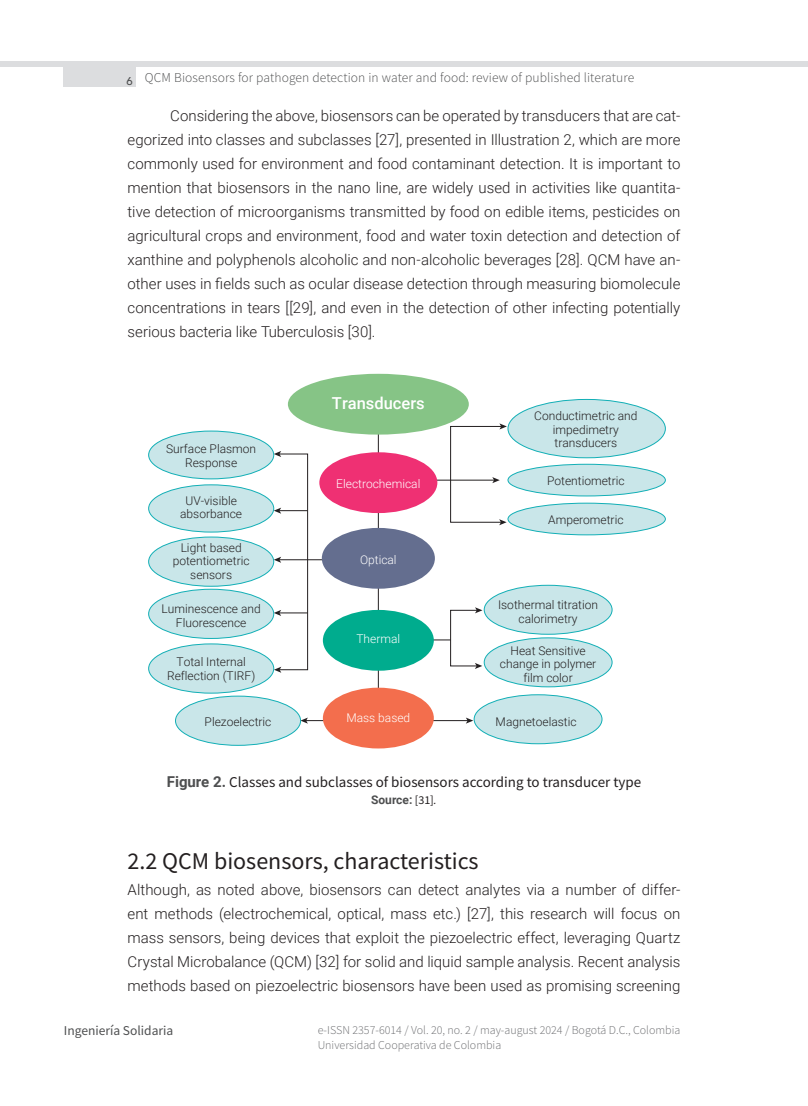
<style>
.page{position:relative;width:808px;height:1106px;background:#fff}
.page>*{position:absolute;margin:0;border:0;box-sizing:border-box;transform-origin:0 0}
.t2-despuesdet1{font:24px "Source Sans Pro";color:#231f20}
.t1{font:500 16.5px "Roboto";color:#fff}
.Texto{font:300 15px/24px "Roboto";color:#231f20;text-align:justify}
.Primer_párrafo{font:300 15px/24px "Roboto";color:#231f20;text-align:justify}
.FIGURA-titulo{font:15px "Source Sans Pro";color:#231f20}
.t2{font:300 13.5px "Source Sans Pro";letter-spacing:.01em;color:#4e4f50}
.t3{font:13.5px "Source Sans Pro";color:#4e4f50}
.t4{font:300 12px/13.5px "Roboto";color:#231f20;text-align:center}
.t5{font:300 12px/14.4px "Source Sans Pro";color:#6c6d70}
.t6{font:300 12px "Roboto";color:#fff}
.FIGURA-fuente{font:700 12px "Roboto";color:#4e4f50}
.s1{font-family:"Roboto";font-weight:700;color:#4e4f50}
.s2{font-family:"Source Sans Pro";font-weight:400;color:#231f20}
.s3{font-family:"Source Sans Pro";font-weight:400;font-style:italic;color:#231f20}
</style>
<div class="page">
<div style="left:0;top:61px;width:808px;height:6px;background:#dcdddf"></div>
<div style="left:64px;top:63px;width:72px;height:24px;background:#dcdddf"></div>
<div style="left:279px;top:453px;width:29px;height:217px;border:1px solid #231f20"></div>
<svg style="left:274px;top:666px;width:7px;height:6px"></svg>
<svg style="left:274px;top:451px;width:7px;height:6px"></svg>
<div style="left:450px;top:426px;width:52px;height:96px;border:1px solid #231f20"></div>
<svg style="left:499px;top:519px;width:8px;height:6px"></svg>
<svg style="left:499px;top:423px;width:8px;height:6px"></svg>
<div style="left:450px;top:610px;width:27px;height:56px;border:1px solid #231f20"></div>
<svg style="left:475px;top:663px;width:7px;height:6px"></svg>
<svg style="left:475px;top:607px;width:7px;height:6px"></svg>
<svg style="left:274px;top:507px;width:34px;height:6px"></svg>
<hr style="left:423px;top:480px;width:71px;height:1px;background:#231f20">
<svg style="left:492px;top:477px;width:8px;height:6px"></svg>
<hr style="left:279px;top:559px;width:50px;height:1px;background:#231f20">
<svg style="left:274px;top:556px;width:7px;height:7px"></svg>
<svg style="left:274px;top:610px;width:34px;height:6px"></svg>
<hr style="left:420px;top:639px;width:31px;height:1px;background:#231f20">
<hr style="left:306px;top:720px;width:30px;height:1px;background:#231f20">
<svg style="left:301px;top:717px;width:7px;height:6px"></svg>
<hr style="left:426px;top:720px;width:42px;height:1px;background:#231f20">
<svg style="left:466px;top:717px;width:7px;height:6px"></svg>
<hr style="left:378px;top:424px;width:1px;height:280px;background:#231f20">
<div style="left:288px;top:374px;width:181px;height:60px;background:#86c486;border-radius:50%"></div>
<div style="left:319px;top:452px;width:118px;height:61px;background:#ef3073;border-radius:50%"></div>
<div style="left:149px;top:431px;width:125px;height:48px;background:#c9e6e9;border-radius:50%"></div>
<div style="left:148px;top:431px;width:126px;height:48px;border:1px solid #12afb6;border-radius:50%"></div>
<div style="left:508px;top:399px;width:157px;height:59px;background:#c9e6e9;border-radius:50%"></div>
<div style="left:508px;top:399px;width:157px;height:59px;border:1px solid #12afb6;border-radius:50%"></div>
<div style="left:508px;top:464px;width:157px;height:32px;background:#c9e6e9;border-radius:50%"></div>
<div style="left:508px;top:464px;width:157px;height:32px;border:1px solid #12afb6;border-radius:50%"></div>
<div style="left:508px;top:503px;width:157px;height:32px;background:#c9e6e9;border-radius:50%"></div>
<div style="left:508px;top:503px;width:157px;height:32px;border:1px solid #12afb6;border-radius:50%"></div>
<div style="left:484px;top:585px;width:128px;height:49px;background:#c9e6e9;border-radius:50%"></div>
<div style="left:484px;top:585px;width:128px;height:49px;border:1px solid #12afb6;border-radius:50%"></div>
<div style="left:484px;top:638px;width:128px;height:49px;background:#c9e6e9;border-radius:50%"></div>
<div style="left:484px;top:637px;width:128px;height:50px;border:1px solid #12afb6;border-radius:50%"></div>
<div style="left:474px;top:694px;width:128px;height:49px;background:#c9e6e9;border-radius:50%"></div>
<div style="left:474px;top:694px;width:128px;height:50px;border:1px solid #12afb6;border-radius:50%"></div>
<div style="left:149px;top:485px;width:125px;height:47px;background:#c9e6e9;border-radius:50%"></div>
<div style="left:148px;top:484px;width:126px;height:48px;border:1px solid #12afb6;border-radius:50%"></div>
<div style="left:149px;top:537px;width:125px;height:49px;background:#c9e6e9;border-radius:50%"></div>
<div style="left:148px;top:537px;width:126px;height:49px;border:1px solid #12afb6;border-radius:50%"></div>
<div style="left:149px;top:589px;width:125px;height:49px;background:#c9e6e9;border-radius:50%"></div>
<div style="left:148px;top:589px;width:126px;height:49px;border:1px solid #12afb6;border-radius:50%"></div>
<div style="left:149px;top:644px;width:125px;height:49px;background:#c9e6e9;border-radius:50%"></div>
<div style="left:148px;top:643px;width:126px;height:50px;border:1px solid #12afb6;border-radius:50%"></div>
<div style="left:175px;top:696px;width:126px;height:49px;background:#c9e6e9;border-radius:50%"></div>
<div style="left:175px;top:696px;width:126px;height:49px;border:1px solid #12afb6;border-radius:50%"></div>
<div style="left:322px;top:528px;width:113px;height:60px;background:#646e8f;border-radius:50%"></div>
<div style="left:323px;top:610px;width:111px;height:60px;background:#00ac8e;border-radius:50%"></div>
<div style="left:323px;top:687px;width:111px;height:61px;background:#f36e4d;border-radius:50%"></div>
<p class="t2" style="left:127px;top:69px;width:509px"><sub>6</sub> QCM Biosensors for pathogen detection in water and food: review of published literature</p>
<p class="Texto" style="left:128px;top:103px;width:554px;text-indent:43px">Considering the above, biosensors can be operated by transducers that are cat&shy;egorized into classes and subclasses [27], presented in Illustration 2, which are more commonly used for environment and food contaminant detection. It is important to mention that biosensors in the nano line, are widely used in activities like quantita&shy;tive detection of microorganisms transmitted by food on edible items, pesticides on agricultural crops and environment, food and water toxin detection and detection of xanthine and polyphenols alcoholic and non-alcoholic beverages [28]. QCM have an&shy;other uses in fields such as ocular disease detection through measuring biomolecule concentrations in tears [[29], and even in the detection of other infecting potentially serious bacteria like Tuberculosis [30].</p>
<p class="t4" style="left:166px;top:441px;width:91px">Surface Plasmon<br>Response</p>
<p class="t4" style="left:180px;top:493px;width:63px">UV-visible absorbance</p>
<p class="t4" style="left:173px;top:540px;width:78px">Light based potentiometric sensors</p>
<p class="t4" style="left:162px;top:602px;width:101px">Luminescence and<br>Fluorescence</p>
<p class="t4" style="left:167px;top:654px;width:90px">Total Internal<br>Reflection (TIRF)</p>
<p class="t4" style="left:205px;top:714px;width:68px">Plezoelectric</p>
<p class="t1" style="left:332px;top:391px;width:94px">Transducers</p>
<p class="t6" style="left:336px;top:475px;width:86px">Electrochemical</p>
<p class="t6" style="left:360px;top:551px;width:38px">Optical</p>
<p class="t6" style="left:356px;top:630px;width:45px">Thermal</p>
<p class="t6" style="left:346px;top:709px;width:65px">Mass based</p>
<p class="t4" style="left:534px;top:409px;width:105px">Conductimetric and impedimetry transducers</p>
<p class="t4" style="left:547px;top:473px;width:79px">Potentiometric</p>
<p class="t4" style="left:548px;top:512px;width:77px">Amperometric</p>
<p class="t4" style="left:498px;top:598px;width:102px">Isothermal titration calorimetry</p>
<p class="t4" style="left:500px;top:643px;width:98px">Heat Sensitive change in polymer film color</p>
<p class="t4" style="left:496px;top:714px;width:82px">Magnetoelastic</p>
<p class="FIGURA-titulo" style="left:167px;top:772px;width:476px"><span class="s1">Figure 2.</span> Classes and subclasses of biosensors according to transducer type</p>
<p class="FIGURA-fuente" style="left:371px;top:791px;width:67px">Source: <span class="s2">[31]</span><span class="s3">.</span></p>
<p class="t2-despuesdet1" style="left:128px;top:845px;width:353px">2.2 QCM biosensors, characteristics</p>
<p class="Primer_párrafo" style="left:128px;top:877px;width:554px">Although, as noted above, biosensors can detect analytes via a number of differ&shy;ent methods (electrochemical, optical, mass etc.) [27], this research will focus on mass sensors, being devices that exploit the piezoelectric effect, leveraging Quartz Crystal Microbalance (QCM) [32] for solid and liquid sample analysis. Recent analysis methods based on piezoelectric biosensors have been used as promising screening</p>
<p class="t3" style="left:64px;top:1022px;width:111px">Ingeniería Solidaria</p>
<p class="t5" style="left:318px;top:1023px;width:364px">e-ISSN 2357-6014 / Vol. 20, no. 2 / may-august 2024 / Bogotá D.C., Colombia<br>Universidad Cooperativa de Colombia</p>
</div>
